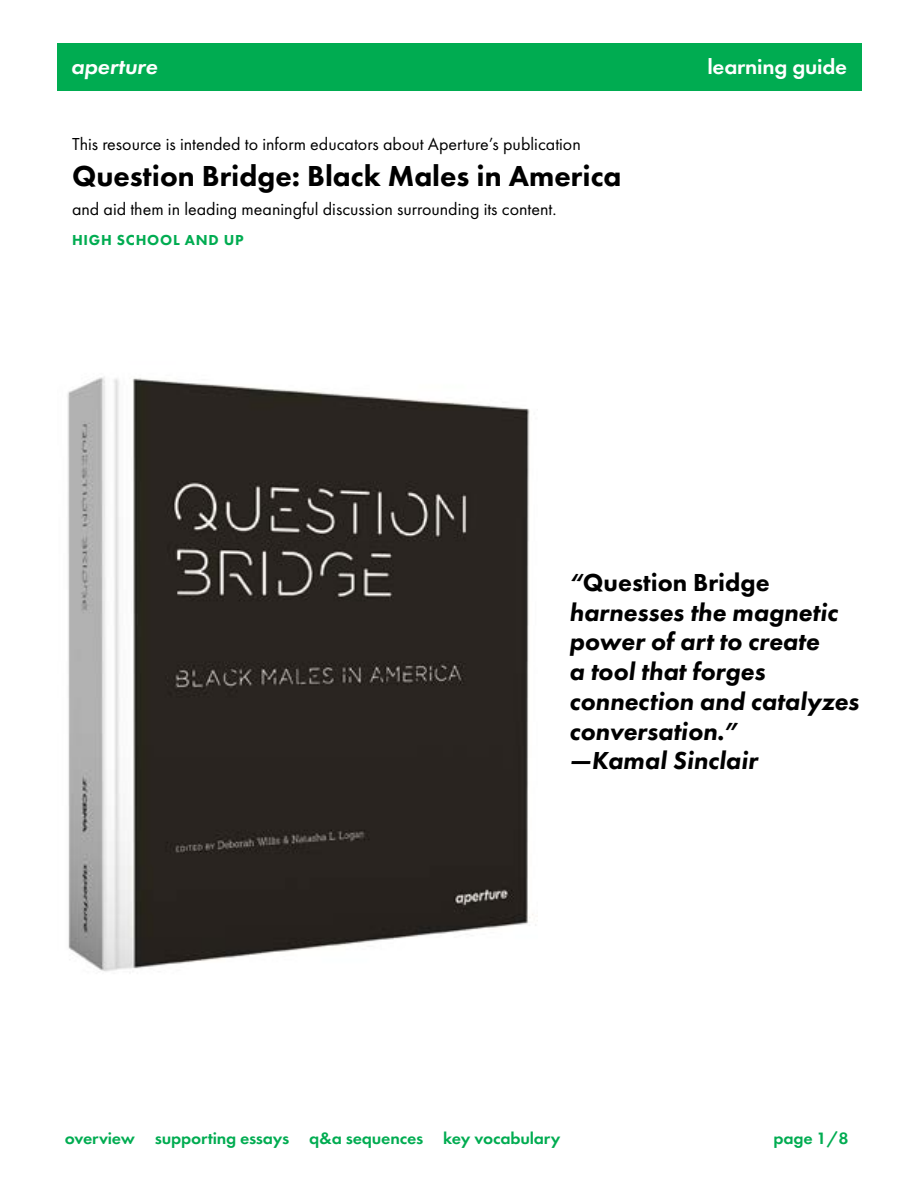
<style>
.page{position:relative;width:918px;height:1188px;background:#fff}
.page>*{position:absolute;margin:0;border:0;box-sizing:border-box;transform-origin:0 0}
.t1{font:30px "Futura PT Heavy";color:#000}
.t2{font:italic 25.5px/29.7px "Futura PT Heavy";color:#000}
.t3{font:italic 22.5px "Futura PT Demi";letter-spacing:-.01em;color:#fff;scale:1.05 1}
.t4{font:21.9px "Futura PT Demi";letter-spacing:-.01em;color:#fff;scale:1.05 1}
.t5{font:18px "Futura PT Book";color:#000}
.t6{font:17.1px "Futura PT Demi";letter-spacing:-.01em;color:#00ac51;scale:1.05 1}
.t7{font:15px "Futura PT Heavy";letter-spacing:.05em;color:#00ac51}
.s1{font-style:normal}
</style>
<div class="page">
<img style="left:67px;top:376px;width:469px;height:596px">
<div style="left:57px;top:43px;width:805px;height:47px;background:#00ac51"></div>
<p class="t3" style="left:71px;top:52px;width:84px">aperture</p>
<p class="t4" style="left:707px;top:53px;width:135px">learning guide</p>
<p class="t5" style="left:72px;top:134px;width:510px">This resource is intended to inform educators about Aperture’s publication</p>
<h1 class="t1" style="left:72px;top:157px;width:551px">Question Bridge: Black Males in America</h1>
<p class="t5" style="left:72px;top:198px;width:486px">and aid them in leading meaningful discussion surrounding its content.</p>
<p class="t7" style="left:72px;top:230px;width:173px">HIGH SCHOOL AND UP</p>
<h2 class="t2" style="left:569px;top:567px;width:291px">“<span class="s1">Question Bridge </span>harnesses the magnetic power of art to create<br>a tool that forges connection and catalyzes conversation.”<br>—Kamal Sinclair</h2>
<p class="t6" style="left:65px;top:1128px;width:473px">overview supporting essays q&amp;a sequences key vocabulary</p>
<p class="t6" style="left:773px;top:1128px;width:73px">page 1/8</p>
</div>
